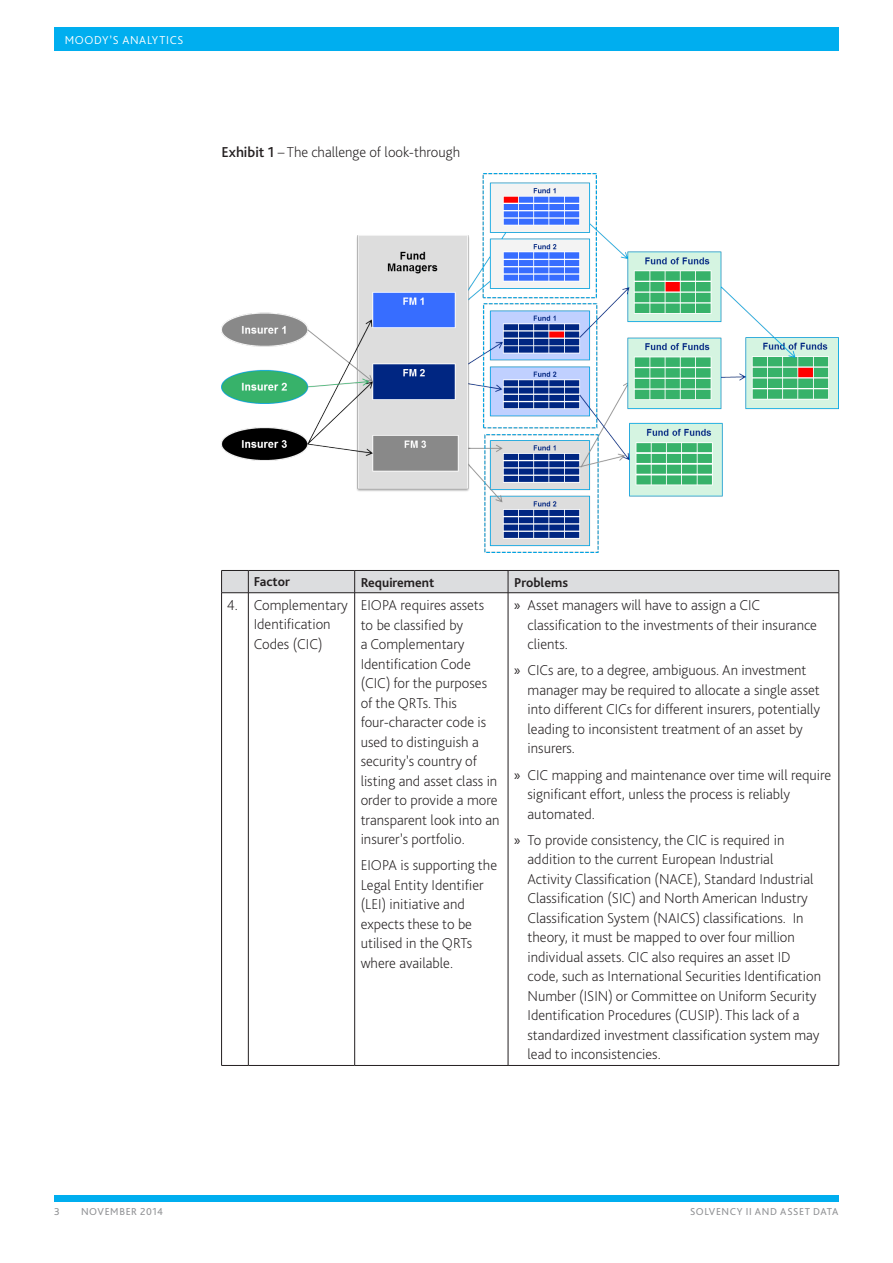
<style>
.page{position:relative;width:893px;height:1263px;background:#fff}
.page>*{position:absolute;margin:0;border:0;box-sizing:border-box;transform-origin:0 0}
.TABLE___Body_Text{font:200 15px/19.5px "Bliss Pro";color:#231f20}
.BODY___Text{font:200 15px "Bliss Pro";color:#231f20}
.TABLE___Headers{font:700 13.5px "Bliss Pro";color:#231f20}
.t1{font:300 12px "Bliss Pro";letter-spacing:.055em;color:#fff}
.t2{font:10.5px "Bliss Pro";letter-spacing:.06em;color:#919295}
.s1{font-weight:500}
.s2{font-family:"Myriad Pro";font-weight:400}
</style>
<div class="page">
<div style="left:54px;top:1195px;width:785px;height:6px;background:#00aeef"></div>
<div style="left:54px;top:27px;width:785px;height:24px;background:#00aeef"></div>
<div style="left:221px;top:570px;width:619px;height:23px;background:#dcdddf"></div>
<hr style="left:221px;top:593px;width:1px;height:472px;background:#231f20">
<hr style="left:248px;top:592px;width:107px;height:1px;background:#231f20">
<hr style="left:248px;top:593px;width:1px;height:472px;background:#231f20">
<hr style="left:355px;top:592px;width:153px;height:1px;background:#231f20">
<hr style="left:354px;top:593px;width:1px;height:472px;background:#231f20">
<hr style="left:508px;top:592px;width:331px;height:1px;background:#231f20">
<hr style="left:508px;top:593px;width:1px;height:472px;background:#231f20">
<hr style="left:839px;top:593px;width:1px;height:472px;background:#231f20">
<svg style="left:221px;top:1065px;width:27px;height:1px"></svg>
<hr style="left:248px;top:1065px;width:107px;height:1px;background:#231f20">
<hr style="left:355px;top:1065px;width:153px;height:1px;background:#231f20">
<hr style="left:508px;top:1065px;width:331px;height:1px;background:#231f20">
<img style="left:221px;top:173px;width:618px;height:379px">
<p class="t1" style="left:65px;top:32px;width:120px">MOODY’S ANALYTICS</p>
<p class="BODY___Text" style="left:221px;top:143px;width:240px"><span class="s1">Exhibit 1</span> – The challenge of look-through</p>
<p class="TABLE___Headers" style="left:254px;top:573px;width:38px">Factor</p>
<p class="TABLE___Headers" style="left:361px;top:574px;width:75px">Requirement</p>
<p class="TABLE___Headers" style="left:514px;top:574px;width:55px">Problems</p>
<p class="TABLE___Body_Text" style="left:227px;top:594px;width:13px">4.</p>
<p class="TABLE___Body_Text" style="left:254px;top:594px;width:96px">Complementary<br>Identification<br>Codes (CIC)</p>
<p class="TABLE___Body_Text" style="left:361px;top:595px;width:140px">EIOPA requires assets to be classified by<br>a Complementary<br>Identification Code (CIC) for the purposes of the QRTs. This four-character code is used to distinguish a security’s country of listing and asset class in order to provide a more transparent look into an insurer’s portfolio.</p>
<p class="TABLE___Body_Text" style="left:361px;top:855px;width:138px">EIOPA is supporting the<br>Legal Entity Identifier (LEI) initiative and expects these to be utilised in the QRTs where available.</p>
<p class="TABLE___Body_Text" style="left:528px;top:595px;width:291px;text-indent:-14px"><span class="s2">»</span> Asset managers will have to assign a CIC classification to the investments of their insurance clients.</p>
<p class="TABLE___Body_Text" style="left:528px;top:660px;width:294px;text-indent:-14px"><span class="s2">»</span> CICs are, to a degree, ambiguous. An investment manager may be required to allocate a single asset into different CICs for different insurers, potentially leading to inconsistent treatment of an asset by insurers.</p>
<p class="TABLE___Body_Text" style="left:528px;top:764px;width:305px;text-indent:-14px"><span class="s2">»</span> CIC mapping and maintenance over time will require significant effort, unless the process is reliably automated.</p>
<p class="TABLE___Body_Text" style="left:528px;top:830px;width:295px;text-indent:-14px"><span class="s2">»</span> To provide consistency, the CIC is required in addition to the current European Industrial Activity Classification (NACE), Standard Industrial Classification (SIC) and North American Industry Classification System (NAICS) classifications. In theory, it must be mapped to over four million individual assets. CIC also requires an asset ID code, such as International Securities Identification Number (ISIN) or Committee on Uniform Security Identification Procedures (CUSIP). This lack of a standardized investment classification system may lead to inconsistencies.</p>
<p class="t2" style="left:54px;top:1205px;width:7px">3</p>
<p class="t2" style="left:81px;top:1205px;width:84px">NOVEMBER 2014</p>
<p class="t2" style="left:690px;top:1205px;width:150px">SOLVENCY II AND ASSET DATA</p>
</div>
